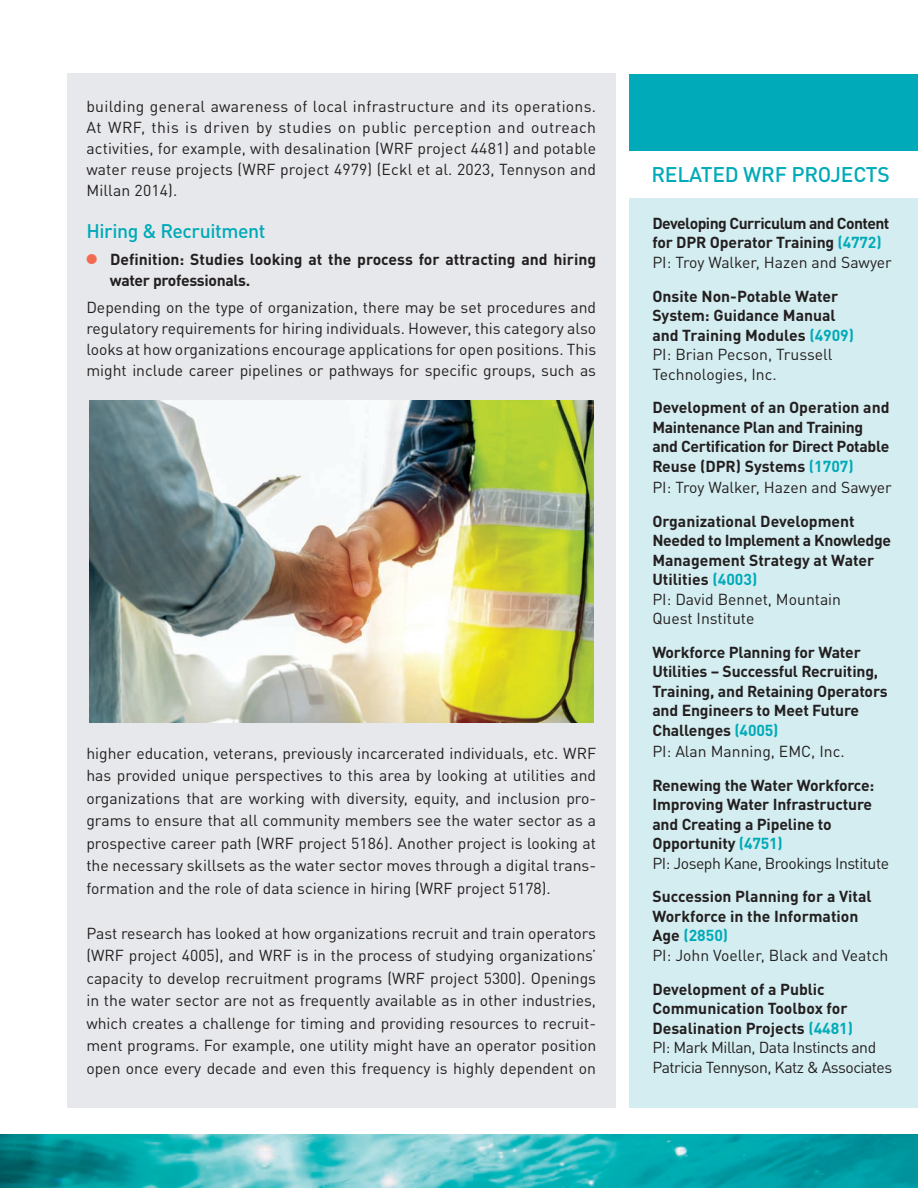
<style>
.page{position:relative;width:918px;height:1188px;background:#fff}
.page>*{position:absolute;margin:0;border:0;box-sizing:border-box;transform-origin:0 0}
.t1{font:500 21px "DIN Pro";letter-spacing:-.01em;color:#00aab8}
.Subhead{font:500 19.5px "DIN Pro";letter-spacing:-.02em;color:#00aab8}
.body_copy{font:15.75px/22.5px "DIN Pro";color:#231f20;text-align:justify}
.definititon{font:700 15.75px/19.5px "DIN Pro";letter-spacing:-.01em;color:#231f20}
.body_copy-2{font:15.75px "DIN Pro";letter-spacing:-.03em;color:#231f20}
.definititon-2{font:700 15.75px/19.5px "DIN Pro";letter-spacing:-.035em;color:#231f20}
.s1{font-family:"Monotype Sorts";font-weight:400;font-size:13.5px;color:#f26b50}
.s2{color:#00aab8}
.s3{font-weight:400}
</style>
<div class="page">
<div style="left:630px;top:74px;width:288px;height:76px;background:#00aab8"></div>
<div style="left:68px;top:74px;width:548px;height:1034px;background:#e7e8eb"></div>
<img style="left:0;top:1134px;width:918px;height:54px">
<div style="left:630px;top:199px;width:288px;height:909px;background:#d4edf0"></div>
<img style="left:90px;top:401px;width:504px;height:322px">
<p class="body_copy" style="left:86px;top:94px;width:511px;line-height:21px">building general awareness of local infrastructure and its operations.<br>At WRF, this is driven by studies on public perception and outreach activities, for example, with desalination (WRF project 4481) and potable water reuse projects (WRF project 4979) (Eckl et al. 2023, Tennyson and Millan 2014).</p>
<p class="Subhead" style="left:86px;top:215px;width:181px">Hiring &amp; Recruitment</p>
<p class="definititon" style="left:110px;top:247px;width:488px;line-height:21px;text-indent:-23px"><span class="s1">l</span> Definition: Studies looking at the process for attracting and hiring water professionals.</p>
<p class="body_copy" style="left:86px;top:295px;width:511px;line-height:21px">Depending on the type of organization, there may be set procedures and regulatory requirements for hiring individuals. However, this category also looks at how organizations encourage applications for open positions. This might include career pipelines or pathways for specific groups, such as</p>
<p class="body_copy" style="left:86px;top:740px;width:511px">higher education, veterans, previously incarcerated individuals, etc. WRF has provided unique perspectives to this area by looking at utilities and organizations that are working with diversity, equity, and inclusion pro&shy;grams to ensure that all community members see the water sector as a prospective career path (WRF project 5186). Another project is looking at the necessary skillsets as the water sector moves through a digital trans&shy;formation and the role of data science in hiring (WRF project 5178).</p>
<p class="body_copy" style="left:86px;top:920px;width:511px">Past research has looked at how organizations recruit and train operators (WRF project 4005), and WRF is in the process of studying organizations’ capacity to develop recruitment programs (WRF project 5300). Openings in the water sector are not as frequently available as in other industries, which creates a challenge for timing and providing resources to recruit&shy;ment programs. For example, one utility might have an operator position open once every decade and even this frequency is highly dependent on</p>
<p class="t1" style="left:651px;top:158px;width:240px">RELATED WRF PROJECTS</p>
<p class="definititon-2" style="left:652px;top:212px;width:239px">Developing Curriculum and Content for DPR Operator Training <span class="s2">(4772)</span></p>
<p class="body_copy" style="left:652px;top:249px;width:241px">PI: Troy Walker, Hazen and Sawyer</p>
<p class="definititon" style="left:652px;top:284px;width:203px">Onsite Non-Potable Water<br>System: Guidance Manual and Training Modules <span class="s2">(4909)<br></span><span class="s3">PI: Brian Pecson, Trussell<br>Technologies, Inc.</span></p>
<p class="definititon" style="left:652px;top:396px;width:239px">Development of an Operation and<br>Maintenance Plan and Training and Certification for Direct Potable<br>Reuse (DPR) Systems <span class="s2">(1707)</span></p>
<p class="body_copy" style="left:652px;top:474px;width:241px">PI: Troy Walker, Hazen and Sawyer</p>
<p class="definititon" style="left:652px;top:509px;width:240px">Organizational Development<br>Needed to Implement a Knowledge<br>Management Strategy at Water<br>Utilities <span class="s2">(4003)</span></p>
<p class="body_copy" style="left:652px;top:586px;width:190px">PI: David Bennet, Mountain</p>
<p class="body_copy" style="left:652px;top:606px;width:103px">Quest Institute</p>
<p class="definititon" style="left:652px;top:641px;width:237px">Workforce Planning for Water<br>Utilities – Successful Recruiting,<br>Training, and Retaining Operators and Engineers to Meet Future<br>Challenges <span class="s2">(4005)</span></p>
<p class="body_copy" style="left:652px;top:738px;width:194px">PI: Alan Manning, EMC, Inc.</p>
<p class="definititon" style="left:652px;top:773px;width:224px">Renewing the Water Workforce:<br>Improving Water Infrastructure and Creating a Pipeline to<br>Opportunity <span class="s2">(4751)</span></p>
<p class="body_copy-2" style="left:652px;top:851px;width:238px">PI: Joseph Kane, Brookings Institute</p>
<p class="definititon" style="left:652px;top:885px;width:221px">Succession Planning for a Vital<br>Workforce in the Information<br>Age <span class="s2">(2850)</span></p>
<p class="body_copy" style="left:652px;top:942px;width:237px">PI: John Voeller, Black and Veatch</p>
<p class="definititon" style="left:652px;top:977px;width:202px">Development of a Public<br>Communication Toolbox for<br>Desalination Projects <span class="s2">(4481)</span></p>
<p class="body_copy-2" style="left:652px;top:1035px;width:225px">PI: Mark Millan, Data Instincts and</p>
<p class="body_copy-2" style="left:652px;top:1055px;width:241px">Patricia Tennyson, Katz &amp; Associates</p>
</div>
